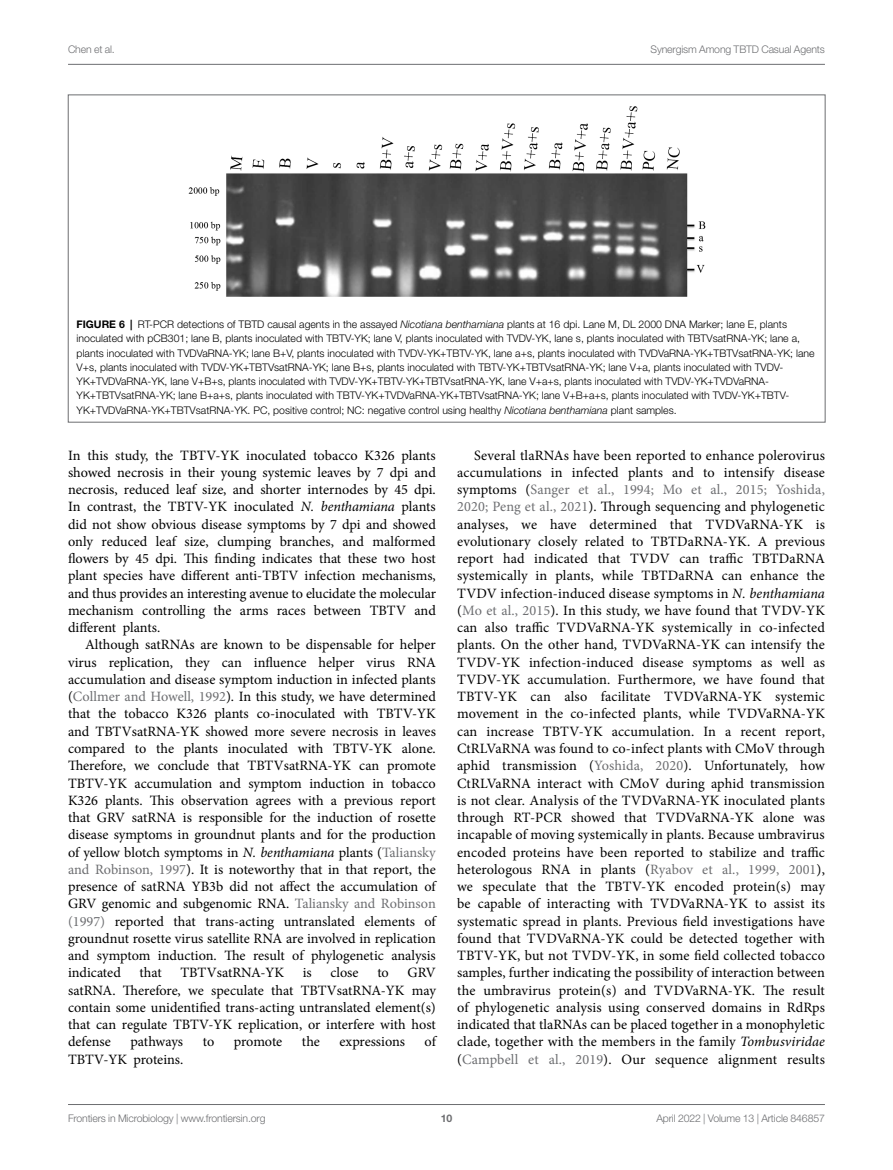
<style>
.page{position:relative;width:893px;height:1170px;background:#fff}
.page>*{position:absolute;margin:0;border:0;box-sizing:border-box;transform-origin:0 0}
.TEXT{font:14.25px/17.2px "Minion Pro";color:#000;text-align:justify}
.FIG_LEG{font:300 10.5px/14.2px "Helvetica Neue LT Std";color:#000}
.t1{font:300 10.5px "Helvetica Neue LT Std";letter-spacing:-.015em;color:#6d6e71}
.t2{font:700 10.5px "Helvetica Neue LT Std";color:#6d6e71}
.s1{font-weight:700}
.s2{font-style:italic}
.s3{color:#6d6e71}
</style>
<div class="page">
<hr style="left:68px;top:64px;width:757px;height:1px;background:#6d6e71">
<hr style="left:68px;top:1104px;width:757px;height:1px;background:#6d6e71">
<img style="left:188px;top:106px;width:518px;height:191px">
<p class="t1" style="left:68px;top:42px;width:48px">Chen et al.</p>
<p class="t1" style="left:651px;top:42px;width:176px">Synergism Among TBTD Casual Agents</p>
<p class="FIG_LEG" style="left:77px;top:317px;width:739px"><span class="s1">FIGURE 6 |</span> RT-PCR detections of TBTD causal agents in the assayed <span class="s2">Nicotiana benthamiana</span> plants at 16 dpi. Lane M, DL 2000 DNA Marker; lane E, plants inoculated with pCB301; lane B, plants inoculated with TBTV-YK; lane V, plants inoculated with TVDV-YK, lane s, plants inoculated with TBTVsatRNA-YK; lane a, plants inoculated with TVDVaRNA-YK; lane B+V, plants inoculated with TVDV-YK+TBTV-YK, lane a+s, plants inoculated with TVDVaRNA-YK+TBTVsatRNA-YK; lane V+s, plants inoculated with TVDV-YK+TBTVsatRNA-YK; lane B+s, plants inoculated with TBTV-YK+TBTVsatRNA-YK; lane V+a, plants inoculated with TVDV-YK+TVDVaRNA-YK, lane V+B+s, plants inoculated with TVDV-YK+TBTV-YK+TBTVsatRNA-YK, lane V+a+s, plants inoculated with TVDV-YK+TVDVaRNA-YK+TBTVsatRNA-YK; lane B+a+s, plants inoculated with TBTV-YK+TVDVaRNA-YK+TBTVsatRNA-YK; lane V+B+a+s, plants inoculated with TVDV-YK+TBTV-YK+TVDVaRNA-YK+TBTVsatRNA-YK. PC, positive control; NC: negative control using healthy <span class="s2">Nicotiana benthamiana</span> plant samples.</p>
<p class="TEXT" style="left:68px;top:446px;width:369px">In this study, the TBTV-YK inoculated tobacco K326 plants showed necrosis in their young systemic leaves by 7 dpi and necrosis, reduced leaf size, and shorter internodes by 45 dpi.<br>In contrast, the TBTV-YK inoculated <span class="s2">N. benthamiana</span> plants did not show obvious disease symptoms by 7 dpi and showed only reduced leaf size, clumping branches, and malformed flowers by 45 dpi. This finding indicates that these two host plant species have different anti-TBTV infection mechanisms, and thus provides an interesting avenue to elucidate the molecular mechanism controlling the arms races between TBTV and different plants.</p>
<p class="TEXT" style="left:68px;top:636px;width:369px;text-indent:17px">Although satRNAs are known to be dispensable for helper virus replication, they can influence helper virus RNA accumulation and disease symptom induction in infected plants (<span class="s3">Collmer and Howell, 1992</span>). In this study, we have determined that the tobacco K326 plants co-inoculated with TBTV-YK and TBTVsatRNA-YK showed more severe necrosis in leaves compared to the plants inoculated with TBTV-YK alone.<br>Therefore, we conclude that TBTVsatRNA-YK can promote TBTV-YK accumulation and symptom induction in tobacco K326 plants. This observation agrees with a previous report that GRV satRNA is responsible for the induction of rosette disease symptoms in groundnut plants and for the production of yellow blotch symptoms in <span class="s2">N. benthamiana</span> plants (<span class="s3">Taliansky and Robinson, 1997</span>). It is noteworthy that in that report, the presence of satRNA YB3b did not affect the accumulation of GRV genomic and subgenomic RNA. <span class="s3">Taliansky and Robinson (1997)</span> reported that trans-acting untranslated elements of groundnut rosette virus satellite RNA are involved in replication and symptom induction. The result of phylogenetic analysis indicated</p>
<p class="TEXT" style="left:140px;top:964px;width:24px">that</p>
<p class="TEXT" style="left:181px;top:964px;width:105px">TBTVsatRNA-YK</p>
<p class="TEXT" style="left:303px;top:964px;width:11px">is</p>
<p class="TEXT" style="left:330px;top:964px;width:30px">close</p>
<p class="TEXT" style="left:377px;top:964px;width:13px">to</p>
<p class="TEXT" style="left:68px;top:964px;width:369px;text-indent:339px">GRV satRNA. Therefore, we speculate that TBTVsatRNA-YK may contain some unidentified trans-acting untranslated element(s) that can regulate TBTV-YK replication, or interfere with host defense</p>
<p class="TEXT" style="left:130px;top:1033px;width:54px">pathways</p>
<p class="TEXT" style="left:203px;top:1033px;width:13px">to</p>
<p class="TEXT" style="left:234px;top:1033px;width:50px">promote</p>
<p class="TEXT" style="left:302px;top:1033px;width:20px">the</p>
<p class="TEXT" style="left:340px;top:1033px;width:67px">expressions</p>
<p class="TEXT" style="left:425px;top:1033px;width:13px">of</p>
<p class="TEXT" style="left:68px;top:1050px;width:117px">TBTV-YK proteins.</p>
<p class="TEXT" style="left:457px;top:446px;width:369px;text-indent:17px">Several tlaRNAs have been reported to enhance polerovirus accumulations in infected plants and to intensify disease symptoms (<span class="s3">Sanger et al., 1994; Mo et al., 2015; Yoshida, 2020; Peng et al., 2021</span>). Through sequencing and phylogenetic analyses, we have determined that TVDVaRNA-YK is evolutionary closely related to TBTDaRNA-YK. A previous report had indicated that TVDV can traffic TBTDaRNA systemically in plants, while TBTDaRNA can enhance the TVDV infection-induced disease symptoms in <span class="s2">N. benthamiana </span>(<span class="s3">Mo et al., 2015</span>). In this study, we have found that TVDV-YK can also traffic TVDVaRNA-YK systemically in co-infected plants. On the other hand, TVDVaRNA-YK can intensify the TVDV-YK infection-induced disease symptoms as well as TVDV-YK accumulation. Furthermore, we have found that TBTV-YK can also facilitate TVDVaRNA-YK systemic movement in the co-infected plants, while TVDVaRNA-YK can increase TBTV-YK accumulation. In a recent report, CtRLVaRNA was found to co-infect plants with CMoV through aphid transmission (<span class="s3">Yoshida, 2020</span>). Unfortunately, how CtRLVaRNA interact with CMoV during aphid transmission is not clear. Analysis of the TVDVaRNA-YK inoculated plants through RT-PCR showed that TVDVaRNA-YK alone was incapable of moving systemically in plants. Because umbravirus encoded proteins have been reported to stabilize and traffic heterologous RNA in plants (<span class="s3">Ryabov et al., 1999, 2001</span>), we speculate that the TBTV-YK encoded protein(s) may be capable of interacting with TVDVaRNA-YK to assist its systematic spread in plants. Previous field investigations have found that TVDVaRNA-YK could be detected together with TBTV-YK, but not TVDV-YK, in some field collected tobacco samples, further indicating the possibility of interaction between the umbravirus protein(s) and TVDVaRNA-YK. The result of phylogenetic analysis using conserved domains in RdRps indicated that tlaRNAs can be placed together in a monophyletic clade, together with the members in the family <span class="s2">Tombusviridae </span>(<span class="s3">Campbell et al., 2019</span>). Our sequence alignment results</p>
<p class="t1" style="left:68px;top:1111px;width:199px">Frontiers in Microbiology | www.frontiersin.org</p>
<p class="t2" style="left:441px;top:1111px;width:13px">10</p>
<p class="t1" style="left:656px;top:1111px;width:170px">April 2022 | Volume 13 | Article 846857</p>
</div>
